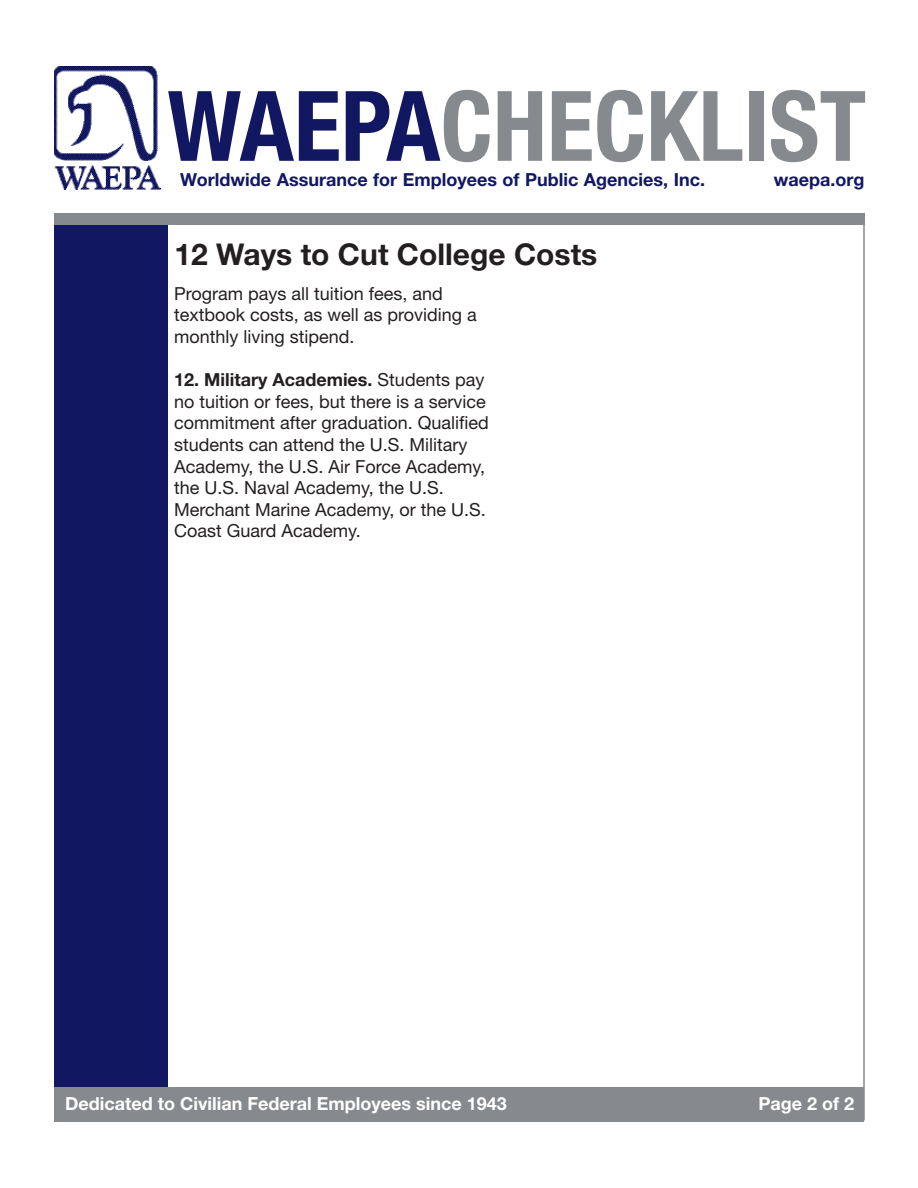
<style>
.page{position:relative;width:918px;height:1188px;background:#fff}
.page>*{position:absolute;margin:0;border:0;box-sizing:border-box;transform-origin:0 0}
.t1{font:700 condensed 97.5px "Helvetica Neue LT Std";color:#868a8e}
.t2{font:700 30px "Helvetica Neue LT Std";color:#231f20}
.t3{font:18px/21.6px "Helvetica Neue LT Std";color:#231f20}
.t4{font:700 18px "Helvetica Neue LT Std";color:#121761}
.t5{font:700 18px "Helvetica Neue LT Std";color:#fff}
.s1{color:#121761}
.s2{font-weight:700}
</style>
<div class="page">
<img style="left:54px;top:66px;width:106px;height:123px">
<div style="left:54px;top:213px;width:811px;height:12px;background:#868a8e"></div>
<div style="left:54px;top:225px;width:113px;height:895px;background:#121761"></div>
<div style="left:54px;top:1087px;width:810px;height:35px;background:#868a8e"></div>
<hr style="left:863px;top:213px;width:2px;height:907px;background:#868a8e">
<p class="t1" style="left:167px;top:67px;width:700px"><span class="s1">WAEPA</span>CHECKLIST</p>
<p class="t4" style="left:180px;top:168px;width:527px">Worldwide Assurance for Employees of Public Agencies, Inc.</p>
<p class="t4" style="left:774px;top:168px;width:92px">waepa.org</p>
<p class="t2" style="left:175px;top:236px;width:424px">12 Ways to Cut College Costs</p>
<p class="t3" style="left:174px;top:282px;width:304px">Program pays all tuition fees, and textbook costs, as well as providing a monthly living stipend.</p>
<p class="t3" style="left:174px;top:369px;width:316px"><span class="s2">12. Military Academies.</span> Students pay no tuition or fees, but there is a service commitment after graduation. Qualified students can attend the U.S. Military Academy, the U.S. Air Force Academy, the U.S. Naval Academy, the U.S.<br>Merchant Marine Academy, or the U.S.<br>Coast Guard Academy.</p>
<p class="t5" style="left:65px;top:1093px;width:443px">Dedicated to Civilian Federal Employees since 1943</p>
<p class="t5" style="left:759px;top:1093px;width:97px">Page 2 of 2</p>
</div>
